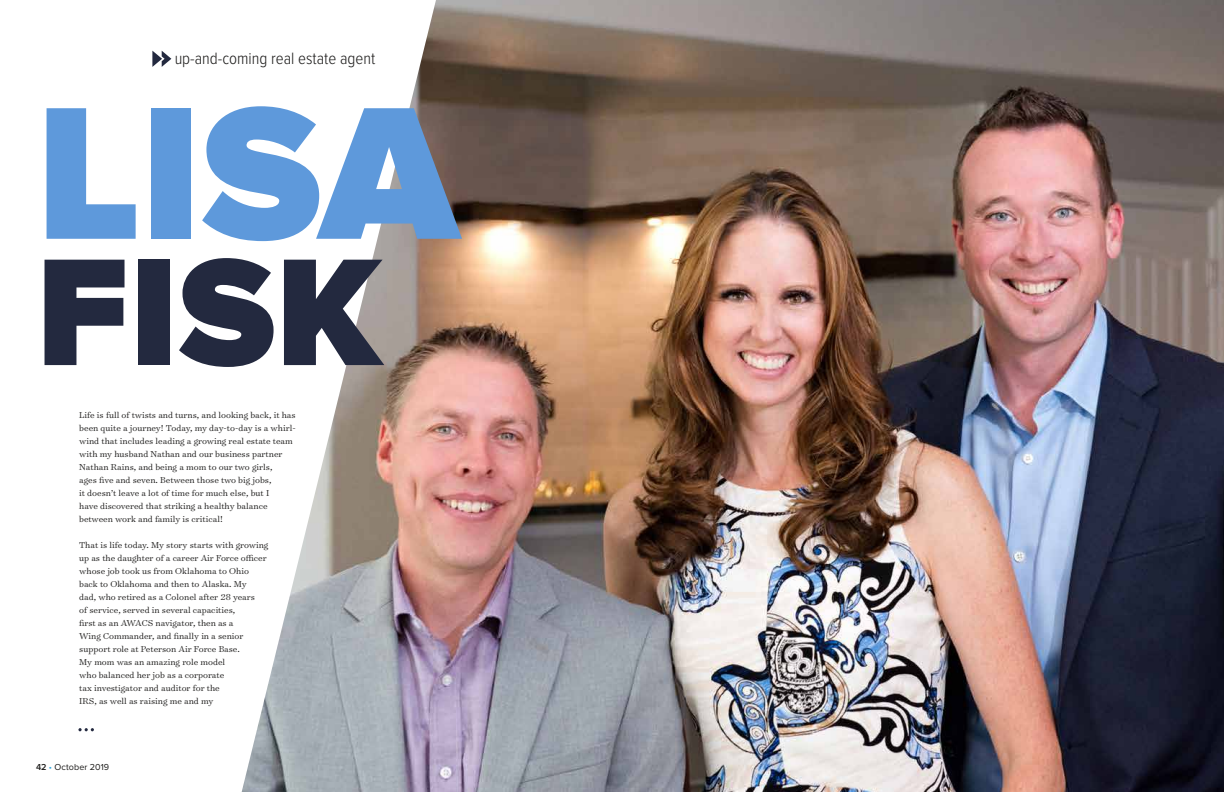
<style>
.page{position:relative;width:1224px;height:792px;background:#fff}
.page>*{position:absolute;margin:0;border:0;box-sizing:border-box;transform-origin:0 0}
.t1{font:900 195.7px "Proxima Nova";color:#5e99db}
.t2{font:900 158.1px "Proxima Nova";color:#23293f}
.t3{font:300 17px "Proxima Nova Cond";color:#1c1b1a}
.t4{font:300 9.8px/13px "Surveyor Text";color:#1c1b1a}
.t5{font:9px "Proxima Nova";letter-spacing:.015em;color:#1c1b1a}
.s1{font-weight:600}
.s2{color:#2ea5dc}
</style>
<div class="page">
<img style="left:242px;top:0;width:982px;height:792px">
<svg style="left:152px;top:51px;width:19px;height:16px"></svg>
<svg style="left:78px;top:728px;width:16px;height:3px"></svg>
<h3 class="t3" style="left:175px;top:50px;width:202px">up-and-coming real estate agent</h3>
<h1 class="t1" style="left:36px;top:84px;width:424px">LISA</h1>
<h2 class="t2" style="left:36px;top:240px;width:347px">FISK</h2>
<p class="t4" style="left:79px;top:408px;width:218px">Life is full of twists and turns, and looking back, it has been quite a journey! Today, my day-to-day is a whirl&shy;wind that includes leading a growing real estate team with my husband Nathan and our business partner Nathan Rains, and being a mom to our two girls,<br>ages five and seven. Between those two big jobs,<br>it doesn’t leave a lot of time for much else, but I<br>have discovered that striking a healthy balance between work and family is critical!</p>
<p class="t4" style="left:79px;top:538px;width:191px">That is life today. My story starts with growing up as the daughter of a career Air Force officer whose job took us from Oklahoma to Ohio back to Oklahoma and then to Alaska. My<br>dad, who retired as a Colonel after 28 years<br>of service, served in several capacities,<br>first as an AWACS navigator, then as a<br>Wing Commander, and finally in a senior support role at Peterson Air Force Base.<br>My mom was an amazing role model<br>who balanced her job as a corporate<br>tax investigator and auditor for the<br>IRS, as well as raising me and my</p>
<p class="t5" style="left:36px;top:762px;width:75px"><span class="s1">42</span> <span class="s2">•</span> October 2019</p>
</div>
